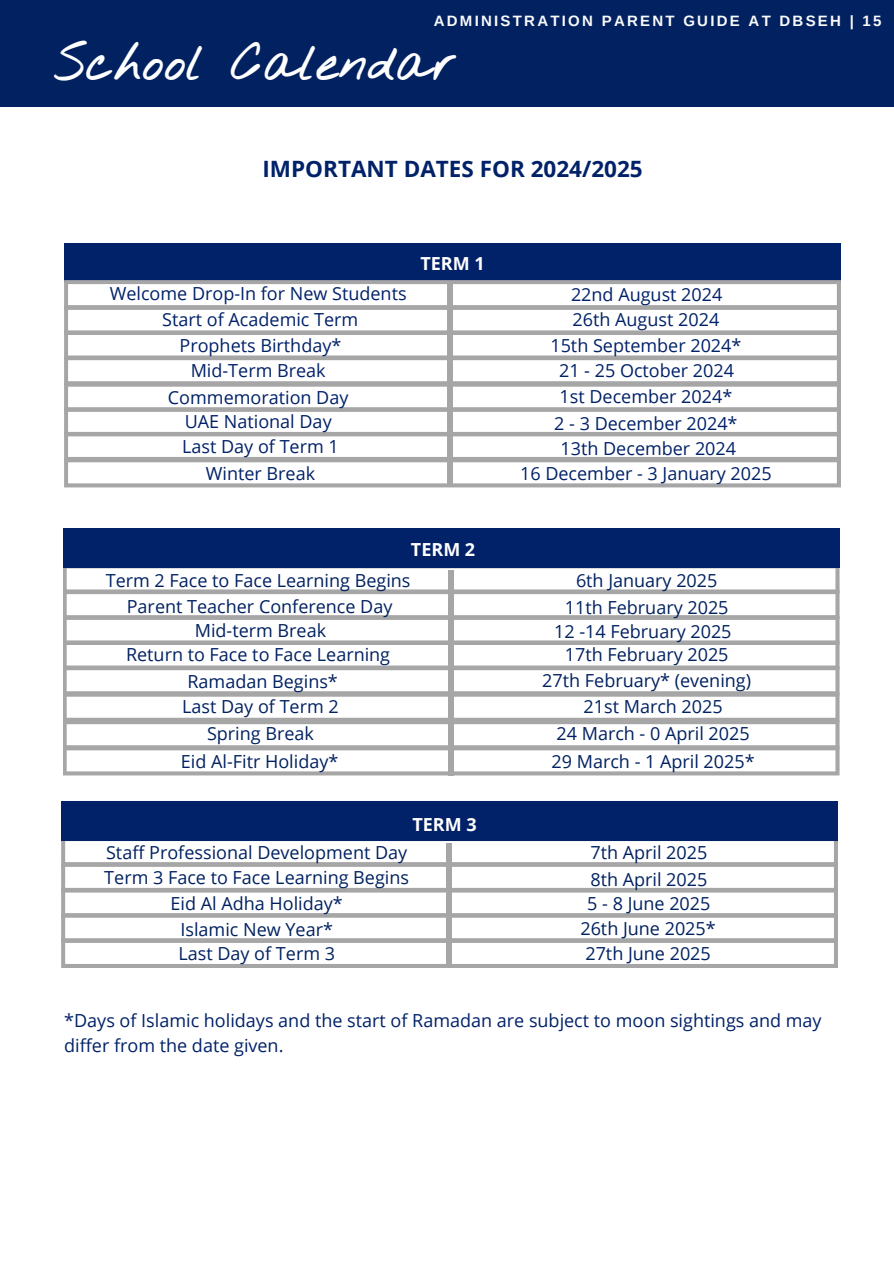
<style>
.page{position:relative;width:894px;height:1264px;background:#fff}
.page>*{position:absolute;margin:0;border:0;box-sizing:border-box;transform-origin:0 0}
.t1{font:700 42px "Nothing You Could Do";color:#fff}
.t2{font:700 22.5px "Open Sans";color:#012168}
.t3{font:18px/27.3px "Open Sans";color:#012160;text-align:center}
.t4{font:18px/26.1px "Open Sans";color:#012168;text-align:center}
.t5{font:700 18px "Open Sans";color:#fff}
.t6{font:700 15px "Arimo";letter-spacing:.15em;color:#fafafa}
</style>
<div class="page">
<div style="left:0;top:0;width:893px;height:107px;background:#012160"></div>
<div style="left:64px;top:243px;width:776px;height:39px;background:#012168"></div>
<svg style="left:64px;top:280px;width:776px;height:207px"></svg>
<div style="left:447px;top:283px;width:5px;height:203px;background:#a6a6a6"></div>
<div style="left:63px;top:528px;width:776px;height:40px;background:#012168"></div>
<div style="left:61px;top:801px;width:776px;height:39px;background:#012168"></div>
<svg style="left:61px;top:840px;width:776px;height:128px"></svg>
<hr style="left:447px;top:843px;width:4px;height:125px;background:#a6a6a6">
<svg style="left:63px;top:568px;width:776px;height:207px"></svg>
<p class="t6" style="left:433px;top:12px;width:449px">ADMINISTRATION PARENT GUIDE AT DBSEH | 15</p>
<h1 class="t1" style="left:54px;top:27px;width:404px">School Calendar</h1>
<p class="t2" style="left:262px;top:153px;width:382px">IMPORTANT DATES FOR 2024/2025</p>
<p class="t4" style="left:110px;top:280px;width:298px">Welcome Drop-In for New Students</p>
<p class="t4" style="left:162px;top:306px;width:197px;line-height:25.5px">Start of Academic Term<br>Prophets Birthday*<br>Mid-Term Break</p>
<p class="t4" style="left:168px;top:384px;width:182px;line-height:24.5px">Commemoration Day<br>UAE National Day<br>Last Day of Term 1</p>
<p class="t4" style="left:206px;top:459px;width:111px">Winter Break</p>
<p class="t5" style="left:420px;top:250px;width:66px">TERM 1</p>
<p class="t5" style="left:411px;top:537px;width:66px">TERM 2</p>
<p class="t4" style="left:571px;top:281px;width:153px">22nd August 2024</p>
<p class="t4" style="left:550px;top:306px;width:192px">26th August 2024<br>15th September 2024*<br>21 - 25 October 2024<br>1st December 2024*<br>2 - 3 December 2024*</p>
<p class="t4" style="left:520px;top:436px;width:253px;line-height:24.6px">13th December 2024<br>16 December - 3 January 2025</p>
<p class="t3" style="left:106px;top:566px;width:306px">Term 2 Face to Face Learning Begins</p>
<p class="t3" style="left:576px;top:566px;width:143px">6th January 2025</p>
<p class="t3" style="left:127px;top:592px;width:267px">Parent Teacher Conference Day</p>
<p class="t3" style="left:564px;top:593px;width:165px">11th February 2025</p>
<p class="t3" style="left:195px;top:616px;width:133px">Mid-term Break</p>
<p class="t3" style="left:554px;top:617px;width:179px">12 -14 February 2025</p>
<p class="t3" style="left:187px;top:667px;width:152px">Ramadan Begins*</p>
<p class="t3" style="left:542px;top:666px;width:210px">27th February* (evening)</p>
<p class="t3" style="left:182px;top:692px;width:158px">Last Day of Term 2</p>
<p class="t3" style="left:556px;top:692px;width:195px">21st March 2025<br>24 March - 0 April 2025</p>
<p class="t3" style="left:126px;top:640px;width:265px">Return to Face to Face Learning</p>
<p class="t3" style="left:564px;top:640px;width:165px">17th February 2025</p>
<p class="t3" style="left:207px;top:719px;width:108px">Spring Break</p>
<p class="t3" style="left:181px;top:747px;width:159px">Eid Al-Fitr Holiday*</p>
<p class="t3" style="left:551px;top:747px;width:204px">29 March - 1 April 2025*</p>
<p class="t5" style="left:412px;top:812px;width:66px">TERM 3</p>
<p class="t3" style="left:106px;top:838px;width:302px">Staff Professional Development Day</p>
<p class="t3" style="left:590px;top:838px;width:118px">7th April 2025</p>
<p class="t3" style="left:104px;top:862px;width:306px">Term 3 Face to Face Learning Begins</p>
<p class="t3" style="left:590px;top:865px;width:118px">8th April 2025</p>
<p class="t3" style="left:170px;top:889px;width:174px">Eid Al Adha Holiday*</p>
<p class="t3" style="left:587px;top:889px;width:125px">5 - 8 June 2025</p>
<p class="t3" style="left:180px;top:915px;width:154px">Islamic New Year*</p>
<p class="t3" style="left:580px;top:914px;width:137px">26th June 2025*</p>
<p class="t3" style="left:178px;top:939px;width:158px">Last Day of Term 3</p>
<p class="t3" style="left:585px;top:939px;width:127px">27th June 2025</p>
<p class="t4" style="left:64px;top:1007px;width:758px;line-height:24.8px;text-align:left">*Days of Islamic holidays and the start of Ramadan are subject to moon sightings and may differ from the date given.</p>
</div>
